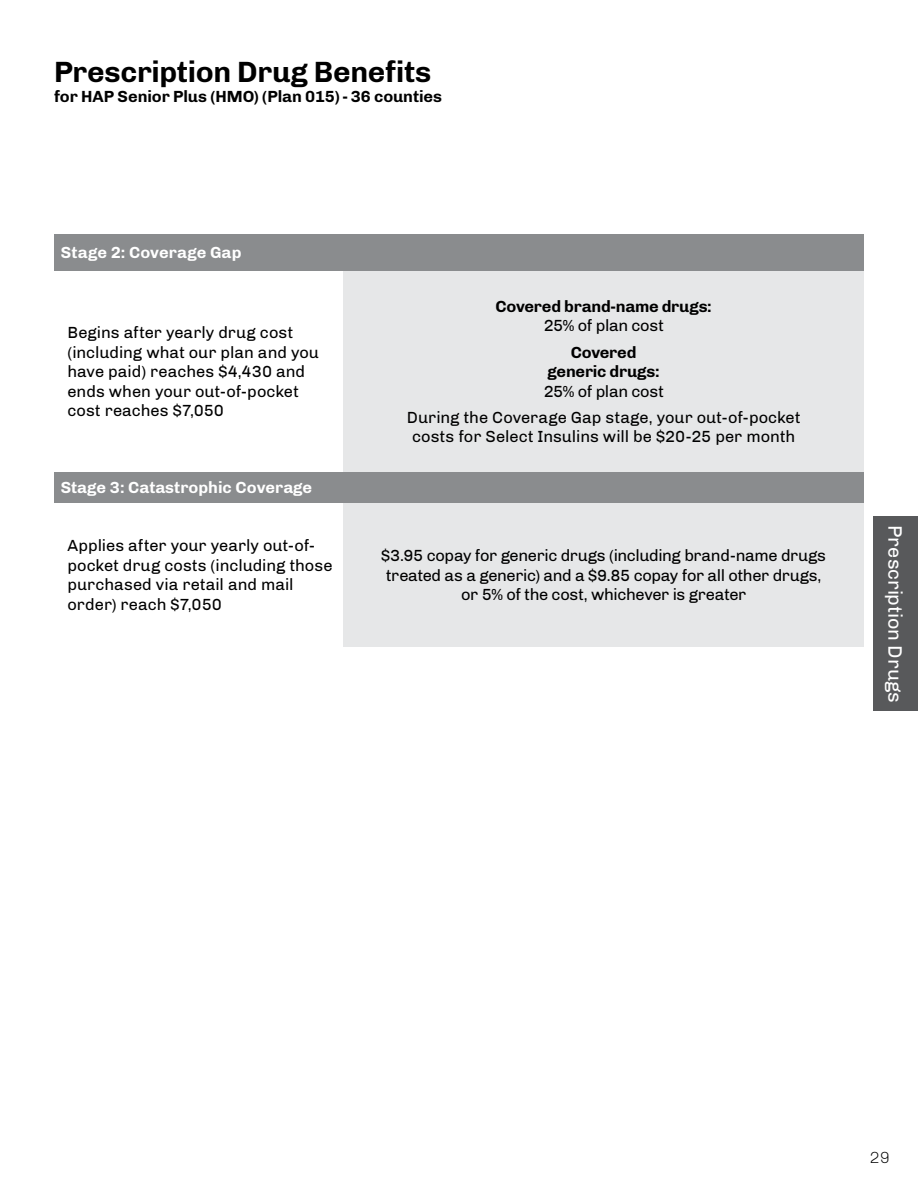
<style>
.page{position:relative;width:918px;height:1188px;background:#fff}
.page>*{position:absolute;margin:0;border:0;box-sizing:border-box;transform-origin:0 0}
.t1{font:700 30px "Chivo";letter-spacing:-.01em;color:#000}
.t2{font:19.95px "Chivo";letter-spacing:-.005em;color:#fff}
.t3{font:16.5px/19.5px "Chivo";letter-spacing:-.005em;color:#000}
.t4{font:700 16.5px/19.5px "Chivo";letter-spacing:-.01em;color:#000;text-align:center}
.t5{font:700 16.5px "Chivo";color:#fff}
.t6{font:300 16.5px "Chivo";color:#000}
</style>
<div class="page">
<div style="left:873px;top:517px;width:45px;height:194px;background:#58595b"></div>
<div style="left:343px;top:271px;width:521px;height:201px;background:#e6e7e8"></div>
<div style="left:343px;top:503px;width:521px;height:144px;background:#e6e7e8"></div>
<div style="left:54px;top:235px;width:810px;height:36px;background:#8a8c8e"></div>
<div style="left:54px;top:472px;width:810px;height:31px;background:#8a8c8e"></div>
<h1 class="t1" style="left:54px;top:54px;width:379px">Prescription Drug Benefits</h1>
<p class="t4" style="left:54px;top:87px;width:390px">for HAP Senior Plus (HMO) (Plan 015) - 36 counties</p>
<p class="t5" style="left:61px;top:243px;width:182px">Stage 2: Coverage Gap</p>
<p class="t3" style="left:67px;top:323px;width:253px">Begins after yearly drug cost (including what our plan and you have paid) reaches $4,430 and ends when your out-of-pocket cost reaches $7,050</p>
<p class="t5" style="left:61px;top:478px;width:253px">Stage 3: Catastrophic Coverage</p>
<p class="t4" style="left:496px;top:297px;width:218px">Covered brand-name drugs:</p>
<p class="t3" style="left:544px;top:316px;width:122px">25% of plan cost</p>
<p class="t4" style="left:548px;top:342px;width:114px">Covered generic drugs:</p>
<p class="t3" style="left:407px;top:378px;width:395px;line-height:26.2px;text-align:center">25% of plan cost<br>During the Coverage Gap stage, your out-of-pocket</p>
<p class="t3" style="left:412px;top:427px;width:385px">costs for Select Insulins will be $20-25 per month</p>
<p class="t3" style="left:67px;top:536px;width:267px">Applies after your yearly out-of&shy;pocket drug costs (including those purchased via retail and mail order) reach $7,050</p>
<p class="t3" style="left:381px;top:546px;width:446px;text-align:center">$3.95 copay for generic drugs (including brand-name drugs treated as a generic) and a $9.85 copay for all other drugs, or 5% of the cost, whichever is greater</p>
<p class="t2" style="left:907px;top:525px;width:179px;rotate:90deg">Prescription Drugs</p>
<p class="t6" style="left:870px;top:1148px;width:22px">29</p>
</div>
